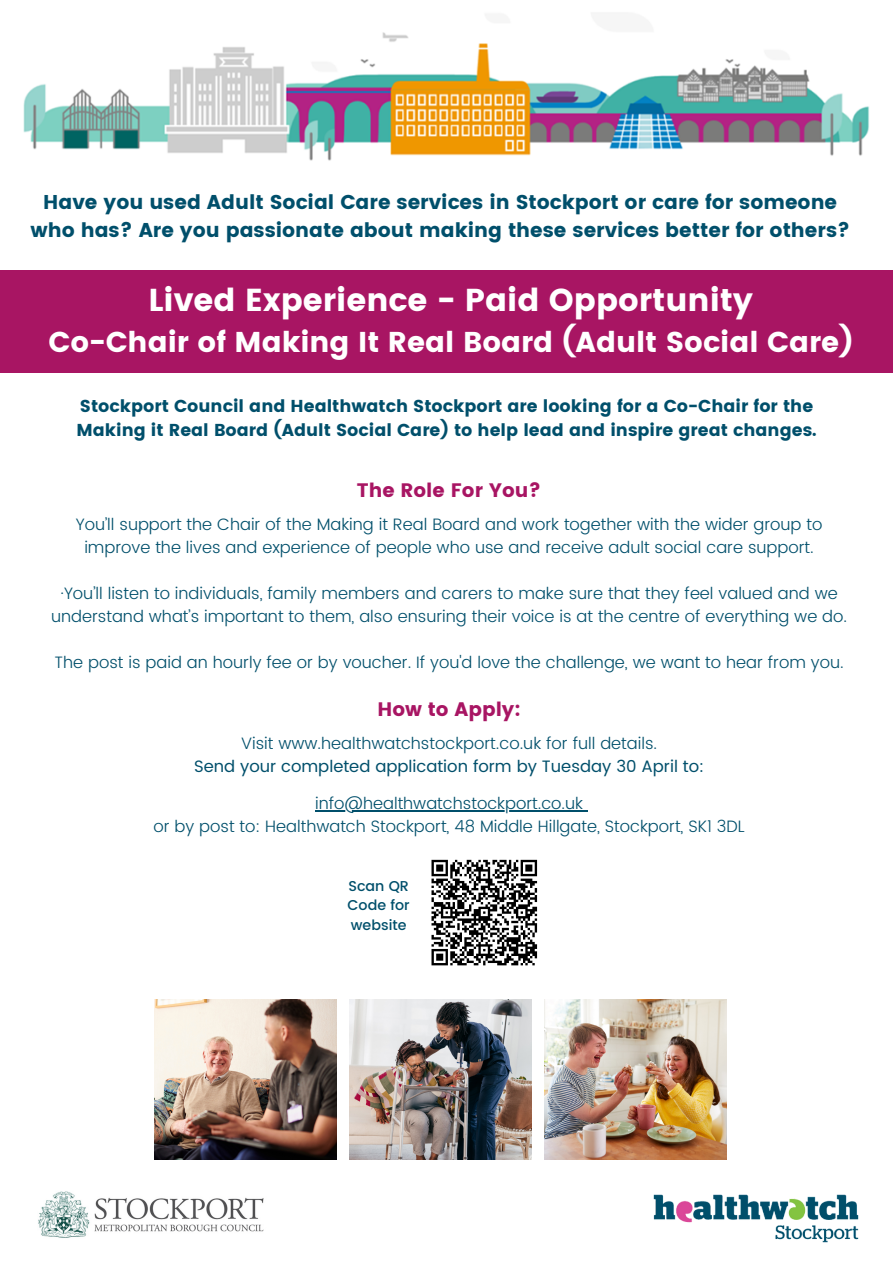
<style>
.page{position:relative;width:893px;height:1263px;background:#fff}
.page>*{position:absolute;margin:0;border:0;box-sizing:border-box;transform-origin:0 0}
.t1{font:31.65px "Poppins";color:#fff}
.t2{font:28.65px "Poppins";color:#fff}
.t3{font:19.95px/27.6px "Poppins";color:#004f6b;text-align:center}
.t4{font:19.5px "Poppins";color:#a81563}
.t5{font:17.25px/23.6px "Poppins";color:#004f6b}
.t6{font:300 16.5px/23px "Poppins";color:#004f6b;text-align:center}
.t7{font:16.5px/23px "Poppins";color:#004f6b;text-align:center}
.t8{font:500 14.25px/19.6px "Poppins";color:#004f6b;text-align:justify}
.s1{font-weight:300}
</style>
<div class="page">
<img style="left:23px;top:32px;width:846px;height:129px">
<div style="left:0;top:270px;width:893px;height:103px;background:#a81563"></div>
<img style="left:653px;top:1194px;width:206px;height:49px">
<svg style="left:154px;top:999px;width:572px;height:202px"></svg>
<img style="left:154px;top:1000px;width:182px;height:160px">
<img style="left:349px;top:1000px;width:182px;height:160px">
<img style="left:544px;top:1000px;width:182px;height:160px">
<img style="left:38px;top:1183px;width:244px;height:55px">
<hr style="left:315px;top:810px;width:268px;height:2px;background:#004f6b">
<svg style="left:431px;top:859px;width:107px;height:107px"></svg>
<p class="t3" style="left:30px;top:188px;width:821px">Have you used Adult Social Care services in Stockport or care for someone who has? Are you passionate about making these services better for others?</p>
<p class="t1" style="left:148px;top:281px;width:606px">Lived Experience - Paid Opportunity</p>
<p class="t2" style="left:48px;top:325px;width:806px">Co-Chair of Making It Real Board (Adult Social Care)</p>
<p class="t5" style="left:77px;top:394px;width:741px">Stockport Council and Healthwatch Stockport are looking for a Co-Chair for the<br>Making it Real Board (Adult Social Care) to help lead and inspire great changes.</p>
<h4 class="t4" style="left:357px;top:479px;width:186px">The Role For You?</h4>
<h4 class="t6" style="left:76px;top:512px;width:748px">You’ll support the Chair of the Making it Real Board and work together with the wider group to improve the lives and experience of people who use and receive adult social care support.</h4>
<h2 class="t6" style="left:51px;top:581px;width:797px">·You’ll listen to individuals, family members and carers to make sure that they feel valued and we understand what’s important to them, also ensuring their voice is at the centre of everything we do.</h2>
<h4 class="t6" style="left:54px;top:650px;width:791px">The post is paid an hourly fee or by voucher. If you'd love the challenge, we want to hear from you.</h4>
<h4 class="t4" style="left:377px;top:698px;width:145px">How to Apply:</h4>
<p class="t7" style="left:194px;top:731px;width:512px"><span class="s1">Visit www.healthwatchstockport.co.uk for full details.<br></span>Send your completed application form by Tuesday 30 April to:</p>
<p class="t6" style="left:153px;top:792px;width:593px">info@healthwatchstockport.co.uk<br>or by post to: Healthwatch Stockport, 48 Middle Hillgate, Stockport, SK1 3DL</p>
<p class="t8" style="left:347px;top:876px;width:64px">Scan QR Code for website</p>
</div>
